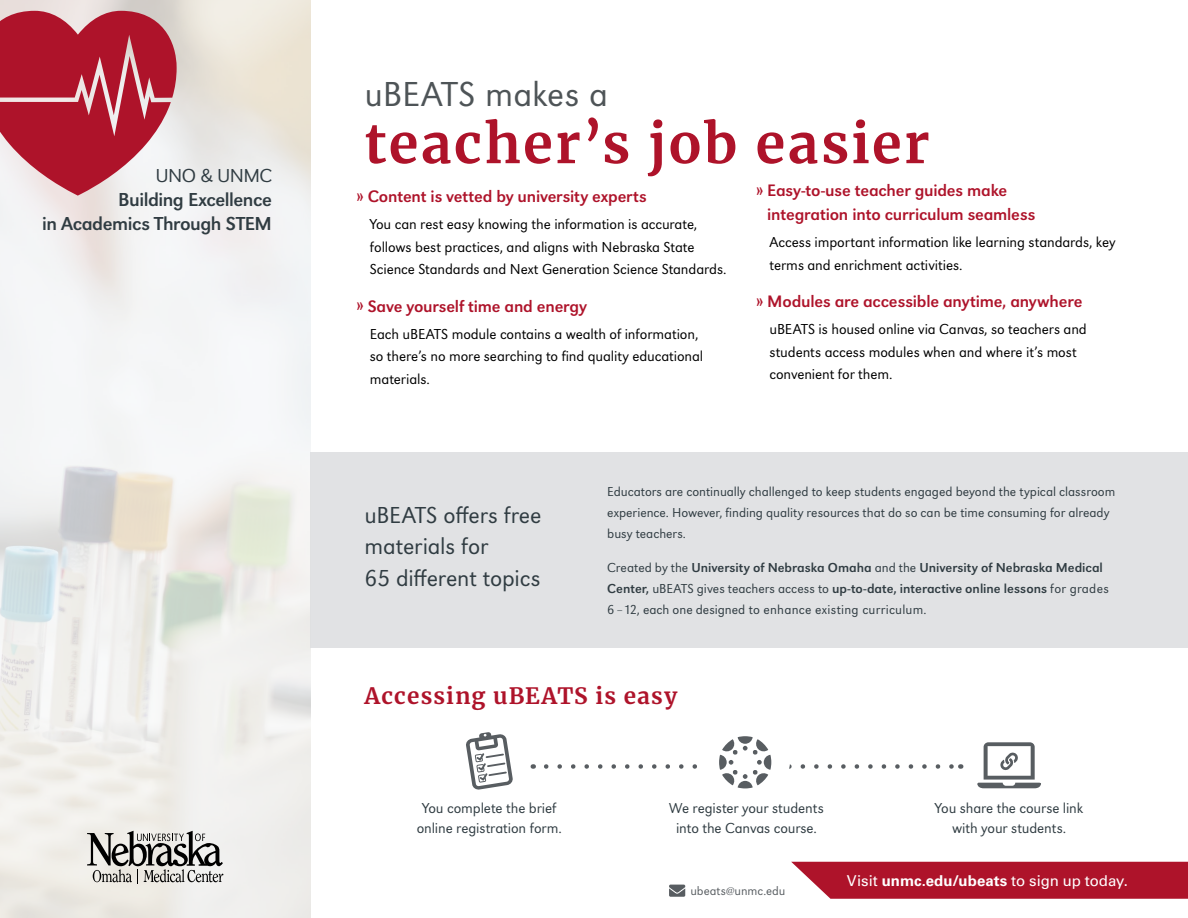
<style>
.page{position:relative;width:1188px;height:918px;background:#fff}
.page>*{position:absolute;margin:0;border:0;box-sizing:border-box;transform-origin:0 0}
.t1{font:700 54px "Merriweather";letter-spacing:.045em;color:#ae132a}
.t2{font:300 36px "URW Grotesk";letter-spacing:-.005em;color:#4e5457}
.t3{font:300 24px/31.5px "URW Grotesk";letter-spacing:-.005em;color:#303c42}
.t4{font:700 22.5px "Merriweather";letter-spacing:.05em;color:#ae132a}
.t5{font:19.5px/24.2px "URW Grotesk";letter-spacing:-.025em;color:#303c42;text-align:right}
.t6{font:17.25px/24px "URW Grotesk";letter-spacing:-.01em;color:#ae132a}
.t7{font:300 15px/22.5px "URW Grotesk";letter-spacing:-.005em;color:#000}
.t8{font:300 15px/19.5px "URW Grotesk";letter-spacing:-.005em;color:#303c42;text-align:center}
.t9{font:15px "Univers LT Std";letter-spacing:-.005em;color:#fff}
.t10{font:300 13.5px/21px "URW Grotesk";color:#303c42}
.t11{font:300 12.75px "URW Grotesk";color:#585d61}
.s1{font-weight:300}
.s2{font-weight:400}
.s3{font-weight:700}
</style>
<div class="page">
<svg style="left:0;top:0;width:311px;height:918px;fill:#f1f0ee"></svg>
<div style="left:310px;top:452px;width:878px;height:196px;background:#dedfe1"></div>
<svg style="left:0;top:11px;width:177px;height:185px;background:#c05060"></svg>
<svg style="left:791px;top:862px;width:397px;height:37px;background:#b22036"></svg>
<svg style="left:977px;top:742px;width:64px;height:46px"></svg>
<svg style="left:546px;top:736px;width:408px;height:52px"></svg>
<svg style="left:466px;top:732px;width:47px;height:58px"></svg>
<svg style="left:669px;top:885px;width:16px;height:12px"></svg>
<svg style="left:87px;top:831px;width:136px;height:53px;background:#a6a5a2"></svg>
<h1 class="t5" style="left:42px;top:163px;width:231px"><span class="s1">UNO &amp; UNMC<br></span>Building Excellence<br>in Academics Through STEM</h1>
<h2 class="t2" style="left:364px;top:74px;width:245px">uBEATS makes a</h2>
<h2 class="t1" style="left:364px;top:106px;width:566px">teacher’s job easier</h2>
<h3 class="t6" style="left:356px;top:184px;width:292px">» Content is vetted by university experts</h3>
<p class="t7" style="left:370px;top:213px;width:358px">You can rest easy knowing the information is accurate, follows best practices, and aligns with Nebraska State<br>Science Standards and Next Generation Science Standards.</p>
<h3 class="t6" style="left:356px;top:294px;width:232px">» Save yourself time and energy</h3>
<p class="t7" style="left:370px;top:323px;width:335px">Each uBEATS module contains a wealth of information, so there’s no more searching to fnd quality educational materials.</p>
<h3 class="t6" style="left:767px;top:178px;width:270px;text-indent:-11px">» Easy-to-use teacher guides make integration into curriculum seamless</h3>
<p class="t7" style="left:770px;top:231px;width:348px">Access important information like learning standards, key terms and enrichment activities.</p>
<h3 class="t6" style="left:756px;top:290px;width:328px">» Modules are accessible anytime, anywhere</h3>
<p class="t7" style="left:770px;top:318px;width:319px">uBEATS is housed online via Canvas, so teachers and students access modules when and where it’s most convenient for them.</p>
<h2 class="t3" style="left:364px;top:499px;width:179px">uBEATS ofers free materials for<br>65 diferent topics</h2>
<p class="t10" style="left:607px;top:481px;width:510px">Educators are continually challenged to keep students engaged beyond the typical classroom experience. However, fnding quality resources that do so can be time consuming for already busy teachers.</p>
<p class="t10" style="left:607px;top:557px;width:503px">Created by the <span class="s2">University of Nebraska Omaha</span> and the <span class="s2">University of Nebraska Medical<br>Center,</span> uBEATS gives teachers access to <span class="s2">up-to-date, interactive online lessons</span> for grades<br>6 –12, each one designed to enhance existing curriculum.</p>
<h2 class="t4" style="left:364px;top:680px;width:314px">Accessing uBEATS is easy</h2>
<p class="t8" style="left:417px;top:799px;width:147px">You complete the brief online registration form.</p>
<p class="t8" style="left:669px;top:799px;width:156px">We register your students into the Canvas course.</p>
<p class="t8" style="left:935px;top:799px;width:150px">You share the course link with your students.</p>
<h2 class="t9" style="left:847px;top:871px;width:282px">Visit <span class="s3">unmc.edu/ubeats</span> to sign up today.</h2>
<p class="t11" style="left:690px;top:884px;width:96px">ubeats@unmc.edu</p>
</div>
